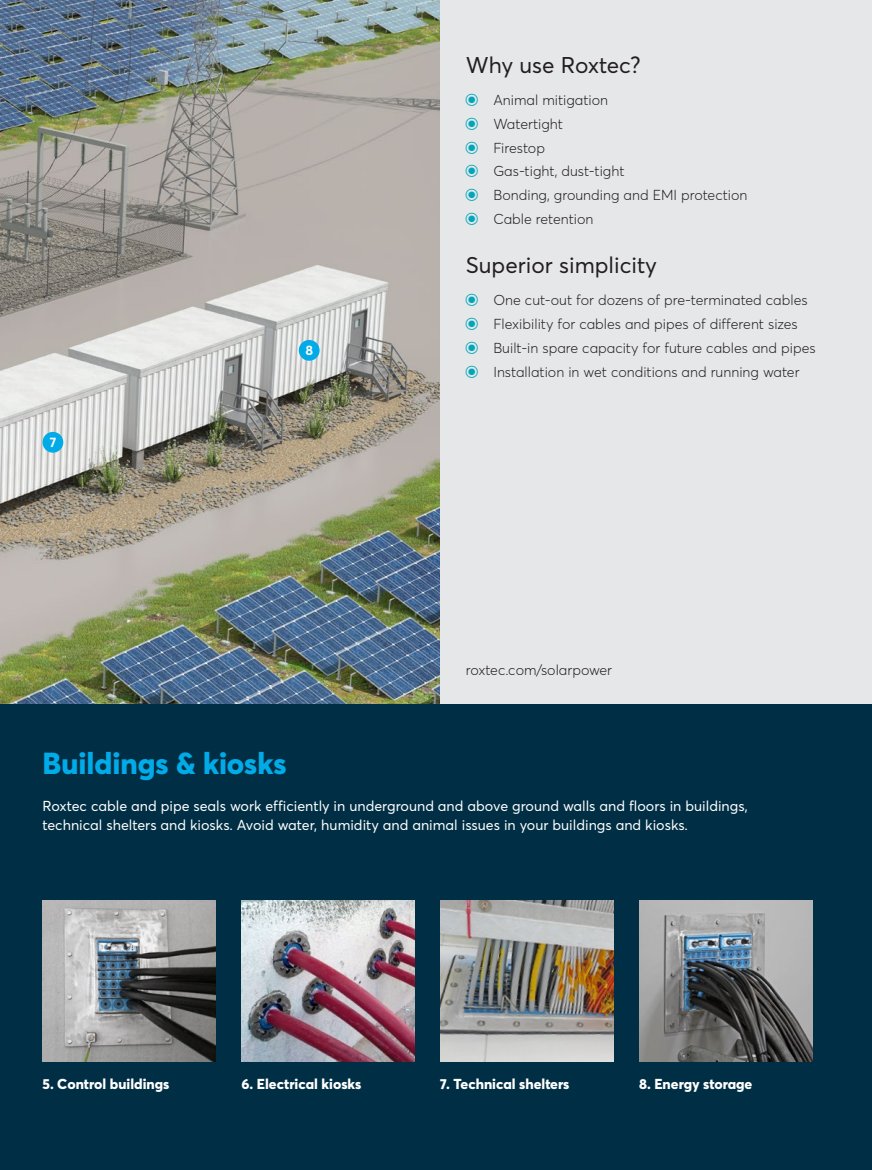
<style>
.page{position:relative;width:872px;height:1170px;background:#fff}
.page>*{position:absolute;margin:0;border:0;box-sizing:border-box;transform-origin:0 0}
.t1{font:800 30px "Averta";color:#00abe7}
.t2{font:22.5px "Averta";color:#231f20}
.t3{font:300 14.25px/23.7px "Averta";color:#231f20}
.t4{font:14.25px/19.5px "Averta";color:#fff}
.t5{font:800 14.25px "Averta";color:#fff}
.t6{font:700 13.5px "Averta";color:#fff}
</style>
<div class="page">
<img style="left:0;top:0;width:440px;height:704px">
<div style="left:440px;top:0;width:432px;height:708px;background:#e6e7e9"></div>
<div style="left:0;top:704px;width:872px;height:465px;background:#002f45"></div>
<img style="left:43px;top:900px;width:173px;height:161px">
<img style="left:639px;top:900px;width:173px;height:161px">
<img style="left:440px;top:900px;width:173px;height:161px">
<img style="left:241px;top:900px;width:174px;height:161px">
<div style="left:299px;top:340px;width:20px;height:21px;background:#00abe7;border-radius:50%"></div>
<div style="left:43px;top:432px;width:20px;height:20px;background:#00abe7;border-radius:50%"></div>
<p class="t6" style="left:50px;top:433px;width:8px">7</p>
<p class="t6" style="left:305px;top:341px;width:9px">8</p>
<h2 class="t2" style="left:466px;top:51px;width:176px">Why use Roxtec?</h2>
<p class="t3" style="left:493px;top:88px;width:255px">Animal mitigation<br>Watertight<br>Firestop<br>Gas-tight, dust-tight<br>Bonding, grounding and EMI protection<br>Cable retention</p>
<h2 class="t2" style="left:466px;top:251px;width:193px">Superior simplicity</h2>
<p class="t3" style="left:493px;top:288px;width:324px">One cut-out for dozens of pre-terminated cables Flexibility for cables and pipes of different sizes Built-in spare capacity for future cables and pipes Installation in wet conditions and running water</p>
<p class="t3" style="left:466px;top:657px;width:148px">roxtec.com/solarpower</p>
<h1 class="t1" style="left:43px;top:744px;width:246px">Buildings &amp; kiosks</h1>
<p class="t4" style="left:43px;top:795px;width:707px">Roxtec cable and pipe seals work efficiently in underground and above ground walls and floors in buildings, technical shelters and kiosks. Avoid water, humidity and animal issues in your buildings and kiosks.</p>
<p class="t5" style="left:43px;top:1074px;width:128px">5. Control buildings</p>
<p class="t5" style="left:241px;top:1074px;width:121px">6. Electrical kiosks</p>
<p class="t5" style="left:440px;top:1074px;width:131px">7. Technical shelters</p>
<p class="t5" style="left:639px;top:1074px;width:115px">8. Energy storage</p>
</div>
